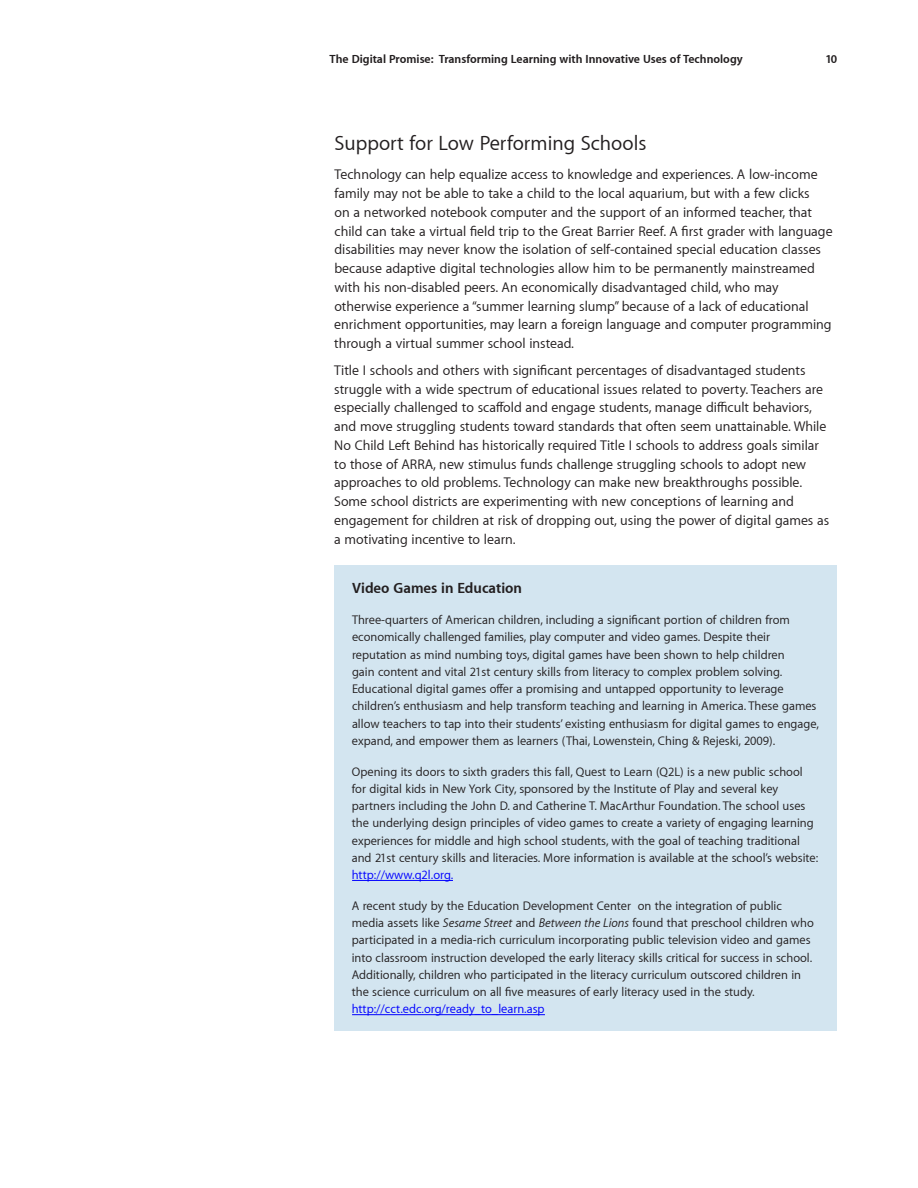
<style>
.page{position:relative;width:918px;height:1188px;background:#fff}
.page>*{position:absolute;margin:0;border:0;box-sizing:border-box;transform-origin:0 0}
.t1{font:21px "Myriad Set Text";color:#231f20}
.t2{font:700 15px "Myriad Set";color:#231f20}
.t3{font:14.25px/18.8px "Myriad Set Text";color:#231f20}
.t4{font:12.75px/17.2px "Myriad Set Text";color:#231f20}
.t5{font:12.75px "Myriad Set Text";color:#00f}
.t6{font:700 12px "Myriad Set";color:#231f20}
.s1{font-style:italic}
</style>
<div class="page">
<div style="left:335px;top:565px;width:502px;height:466px;background:#d3e5f0"></div>
<hr style="left:352px;top:880px;width:101px;height:1px;background:#00f">
<hr style="left:352px;top:1014px;width:193px;height:1px;background:#00f">
<p class="t6" style="left:330px;top:51px;width:415px">The Digital Promise: Transforming Learning with Innovative Uses of Technology</p>
<p class="t6" style="left:825px;top:52px;width:13px">10</p>
<h1 class="t1" style="left:335px;top:130px;width:313px">Support for Low Performing Schools</h1>
<p class="t3" style="left:334px;top:165px;width:500px">Technology can help equalize access to knowledge and experiences. A low-income family may not be able to take a child to the local aquarium, but with a few clicks<br>on a networked notebook computer and the support of an informed teacher, that child can take a virtual field trip to the Great Barrier Reef. A first grader with language disabilities may never know the isolation of self-contained special education classes because adaptive digital technologies allow him to be permanently mainstreamed with his non-disabled peers. An economically disadvantaged child, who may otherwise experience a “summer learning slump” because of a lack of educational enrichment opportunities, may learn a foreign language and computer programming through a virtual summer school instead.</p>
<p class="t3" style="left:334px;top:360px;width:497px">Title I schools and others with significant percentages of disadvantaged students struggle with a wide spectrum of educational issues related to poverty. Teachers are especially challenged to scaffold and engage students, manage difficult behaviors, and move struggling students toward standards that often seem unattainable. While No Child Left Behind has historically required Title I schools to address goals similar to those of ARRA, new stimulus funds challenge struggling schools to adopt new approaches to old problems. Technology can make new breakthroughs possible.<br>Some school districts are experimenting with new conceptions of learning and engagement for children at risk of dropping out, using the power of digital games as a motivating incentive to learn.</p>
<p class="t2" style="left:352px;top:579px;width:172px">Video Games in Education</p>
<p class="t4" style="left:352px;top:611px;width:468px">Three-quarters of American children, including a significant portion of children from economically challenged families, play computer and video games. Despite their reputation as mind numbing toys, digital games have been shown to help children<br>gain content and vital 21st century skills from literacy to complex problem solving.<br>Educational digital games offer a promising and untapped opportunity to leverage children’s enthusiasm and help transform teaching and learning in America. These games allow teachers to tap into their students’ existing enthusiasm for digital games to engage, expand, and empower them as learners (Thai, Lowenstein, Ching &amp; Rejeski, 2009).</p>
<p class="t4" style="left:352px;top:763px;width:468px">Opening its doors to sixth graders this fall, Quest to Learn (Q2L) is a new public school for digital kids in New York City, sponsored by the Institute of Play and several key partners including the John D. and Catherine T. MacArthur Foundation. The school uses the underlying design principles of video games to create a variety of engaging learning experiences for middle and high school students, with the goal of teaching traditional and 21st century skills and literacies. More information is available at the school’s website:</p>
<p class="t5" style="left:352px;top:867px;width:103px">http://www.q2l.org.</p>
<p class="t4" style="left:352px;top:897px;width:464px">A recent study by the Education Development Center on the integration of public media assets like <span class="s1">Sesame Street</span> and <span class="s1">Between the Lions</span> found that preschool children who participated in a media-rich curriculum incorporating public television video and games into classroom instruction developed the early literacy skills critical for success in school.<br>Additionally, children who participated in the literacy curriculum outscored children in the science curriculum on all five measures of early literacy used in the study.</p>
<p class="t5" style="left:352px;top:1001px;width:194px">http://cct.edc.org/ready_to_learn.asp</p>
</div>
